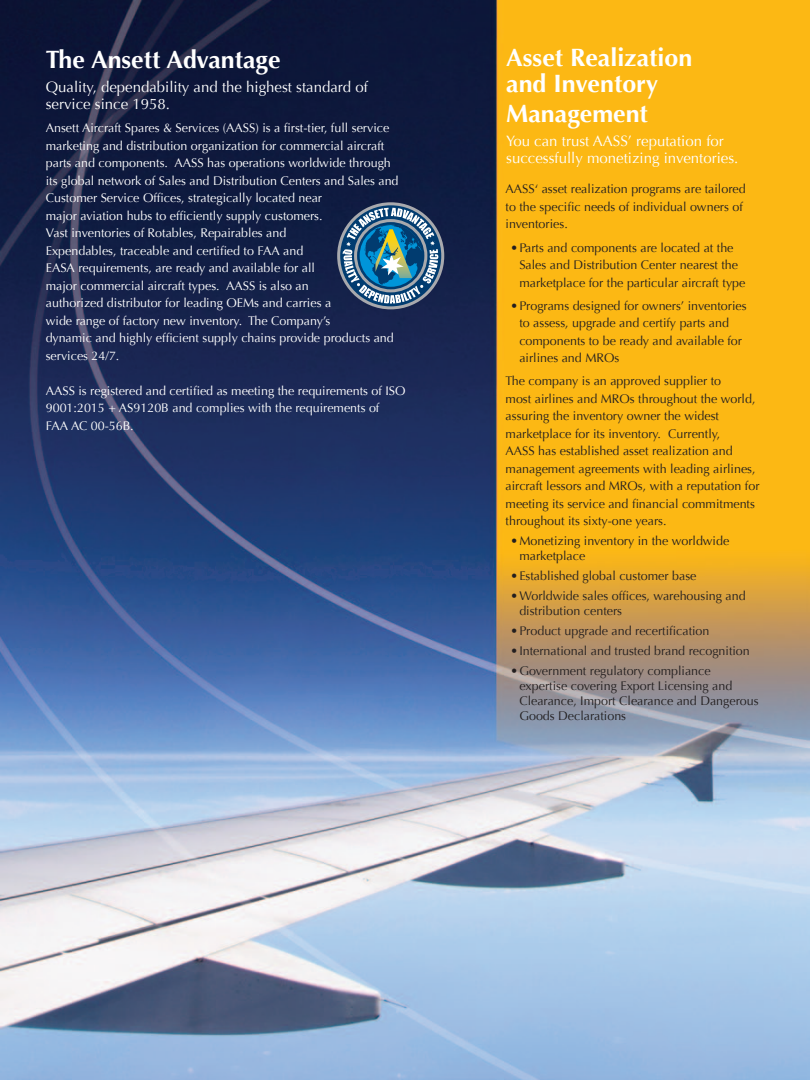
<style>
.page{position:relative;width:810px;height:1080px;background:#fff}
.page>*{position:absolute;margin:0;border:0;box-sizing:border-box;transform-origin:0 0}
.t1{font:700 25px/26.2px "Optima";color:#fff}
.t2{font:15px/17.5px "Optima";color:#fff}
.t3{font:12.5px/17.5px "Optima";color:#231f20}
.t4{font:12.5px/17.5px "Optima";color:#fff}
</style>
<div class="page">
<img style="left:0;top:0;width:810px;height:1080px">
<svg style="left:339px;top:204px;width:104px;height:104px"></svg>
<div style="left:337px;top:202px;width:107px;height:107px;border:3px solid #a8a9ad;border-radius:50%"></div>
<svg style="left:343px;top:208px;width:95px;height:96px;background:#4d7a96"></svg>
<h1 class="t1" style="left:46px;top:47px;width:236px">The Ansett Advantage</h1>
<p class="t2" style="left:46px;top:78px;width:324px">Quality, dependability and the highest standard of service since 1958.</p>
<p class="t4" style="left:46px;top:120px;width:354px">Ansett Aircraft Spares &amp; Services (AASS) is a first-tier, full service marketing and distribution organization for commercial aircraft parts and components. AASS has operations worldwide through its global network of Sales and Distribution Centers and Sales and Customer Service Offices, strategically located near<br>major aviation hubs to efficiently supply customers.<br>Vast inventories of Rotables, Repairables and<br>Expendables, traceable and certified to FAA and<br>EASA requirements, are ready and available for all<br>major commercial aircraft types. AASS is also an<br>authorized distributor for leading OEMs and carries a<br>wide range of factory new inventory. The Company’s<br>dynamic and highly efficient supply chains provide products and services 24/7.</p>
<p class="t4" style="left:46px;top:382px;width:361px">AASS is registered and certified as meeting the requirements of ISO<br>9001:2015 + AS9120B and complies with the requirements of<br>FAA AC 00-56B.</p>
<h1 class="t1" style="left:506px;top:44px;width:188px">Asset Realization and Inventory</h1>
<h1 class="t1" style="left:506px;top:100px;width:143px">Management</h1>
<p class="t2" style="left:506px;top:132px;width:234px">You can trust AASS’ reputation for successfully monetizing inventories.</p>
<p class="t3" style="left:506px;top:181px;width:242px">AASS‘ asset realization programs are tailored to the specific needs of individual owners of inventories.</p>
<p class="t3" style="left:519px;top:239px;width:228px;text-indent:-9px">•Parts and components are located at the<br>Sales and Distribution Center nearest the marketplace for the particular aircraft type</p>
<p class="t3" style="left:519px;top:297px;width:229px;text-indent:-9px">•Programs designed for owners’ inventories to assess, upgrade and certify parts and components to be ready and available for airlines and MROs</p>
<p class="t3" style="left:506px;top:372px;width:255px">The company is an approved supplier to<br>most airlines and MROs throughout the world, assuring the inventory owner the widest marketplace for its inventory. Currently,<br>AASS has established asset realization and management agreements with leading airlines, aircraft lessors and MROs, with a reputation for meeting its service and financial commitments throughout its sixty-one years.</p>
<p class="t3" style="left:519px;top:534px;width:211px;line-height:15px;text-indent:-9px">•Monetizing inventory in the worldwide marketplace</p>
<p class="t3" style="left:511px;top:567px;width:187px">•Established global customer base</p>
<p class="t3" style="left:519px;top:589px;width:228px;line-height:15px;text-indent:-9px">•Worldwide sales offices, warehousing and distribution centers</p>
<p class="t3" style="left:511px;top:622px;width:200px">•Product upgrade and recertification</p>
<p class="t3" style="left:511px;top:642px;width:241px">•International and trusted brand recognition</p>
<p class="t3" style="left:519px;top:664px;width:241px;line-height:15px;text-indent:-9px">•Government regulatory compliance expertise covering Export Licensing and Clearance, Import Clearance and Dangerous Goods Declarations</p>
</div>
